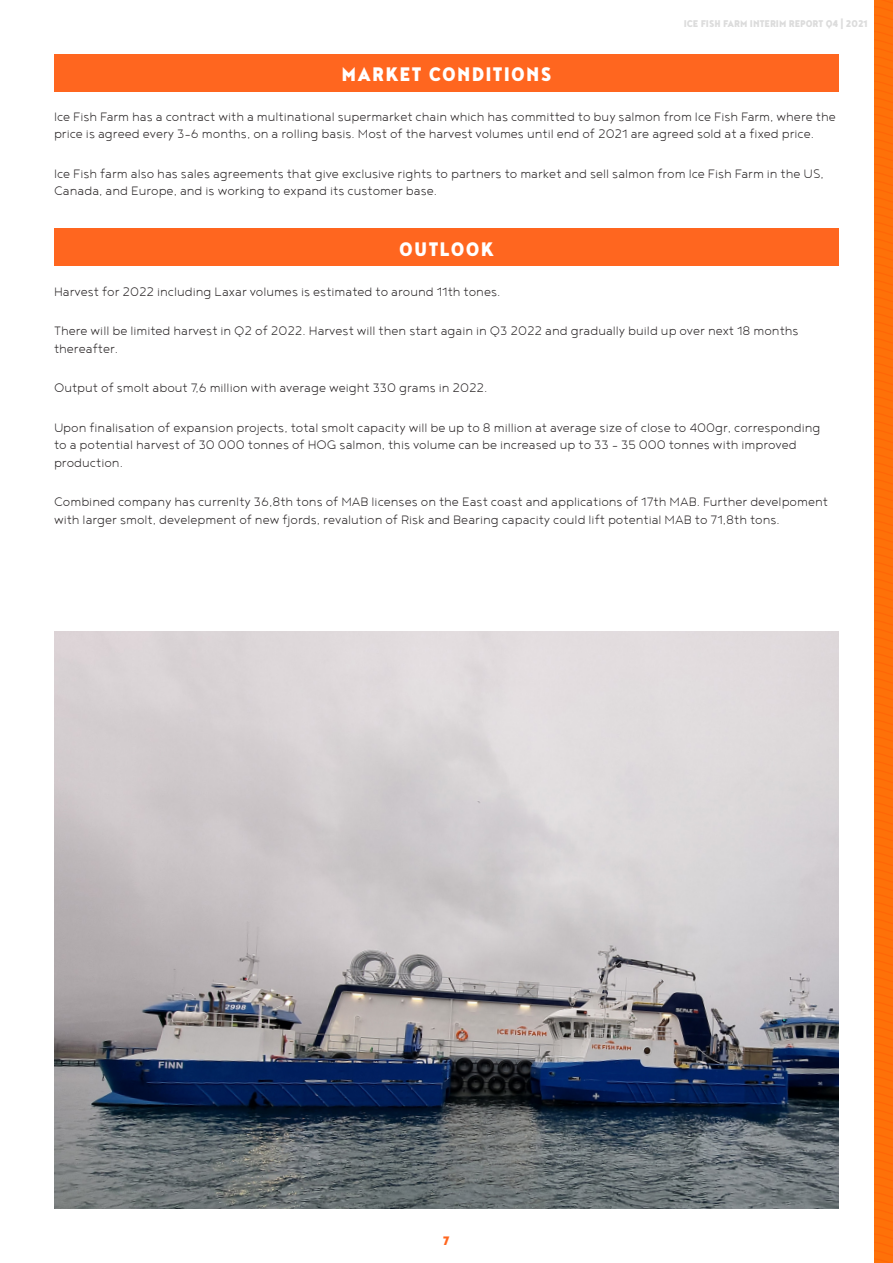
<style>
.page{position:relative;width:893px;height:1263px;background:#fff}
.page>*{position:absolute;margin:0;border:0;box-sizing:border-box;transform-origin:0 0}
.Heading_1{font:900 24px "Noyh Geometric Slim";letter-spacing:.055em;color:#fff}
.t1{font:300 15px/17.2px "Noyh W01";color:#231f20}
.t2{font:900 15px "Noyh Geometric Slim";color:#ff661f}
.t3{font:900 12px "Noyh Geometric Slim";color:#dcdcdc}
</style>
<div class="page">
<img style="left:875px;top:0;width:18px;height:1263px">
<div style="left:54px;top:54px;width:785px;height:38px;background:#ff661f"></div>
<div style="left:54px;top:229px;width:785px;height:37px;background:#ff661f"></div>
<img style="left:54px;top:631px;width:785px;height:578px">
<p class="t3" style="left:684px;top:16px;width:185px">ICE FISH FARM INTERIM REPORT Q4 | 2021</p>
<p class="Heading_1" style="left:341px;top:60px;width:212px">MARKET CONDITIONS</p>
<p class="t1" style="left:54px;top:108px;width:783px">Ice Fish Farm has a contract with a multinational supermarket chain which has committed to buy salmon from Ice Fish Farm, where the price is agreed every 3-6 months, on a rolling basis. Most of the harvest volumes until end of 2021 are agreed sold at a fixed price.</p>
<p class="t1" style="left:54px;top:165px;width:771px">Ice Fish farm also has sales agreements that give exclusive rights to partners to market and sell salmon from Ice Fish Farm in the US,<br>Canada, and Europe, and is working to expand its customer base.</p>
<p class="Heading_1" style="left:399px;top:234px;width:96px">OUTLOOK</p>
<p class="t1" style="left:54px;top:282px;width:448px">Harvest for 2022 including Laxar volumes is estimated to around 11th tones.</p>
<p class="t1" style="left:54px;top:322px;width:746px">There will be limited harvest in Q2 of 2022. Harvest will then start again in Q3 2022 and gradually build up over next 18 months thereafter.</p>
<p class="t1" style="left:54px;top:379px;width:435px">Output of smolt about 7,6 million with average weight 330 grams in 2022.</p>
<p class="t1" style="left:54px;top:419px;width:768px">Upon finalisation of expansion projects, total smolt capacity will be up to 8 million at average size of close to 400gr, corresponding to a potential harvest of 30 000 tonnes of HOG salmon, this volume can be increased up to 33 - 35 000 tonnes with improved production.</p>
<p class="t1" style="left:54px;top:493px;width:775px">Combined company has currenlty 36,8th tons of MAB licenses on the East coast and applications of 17th MAB. Further develpoment with larger smolt, develepment of new fjords, revalution of Risk and Bearing capacity could lift potential MAB to 71,8th tons.</p>
<p class="t2" style="left:443px;top:1231px;width:8px">7</p>
</div>
